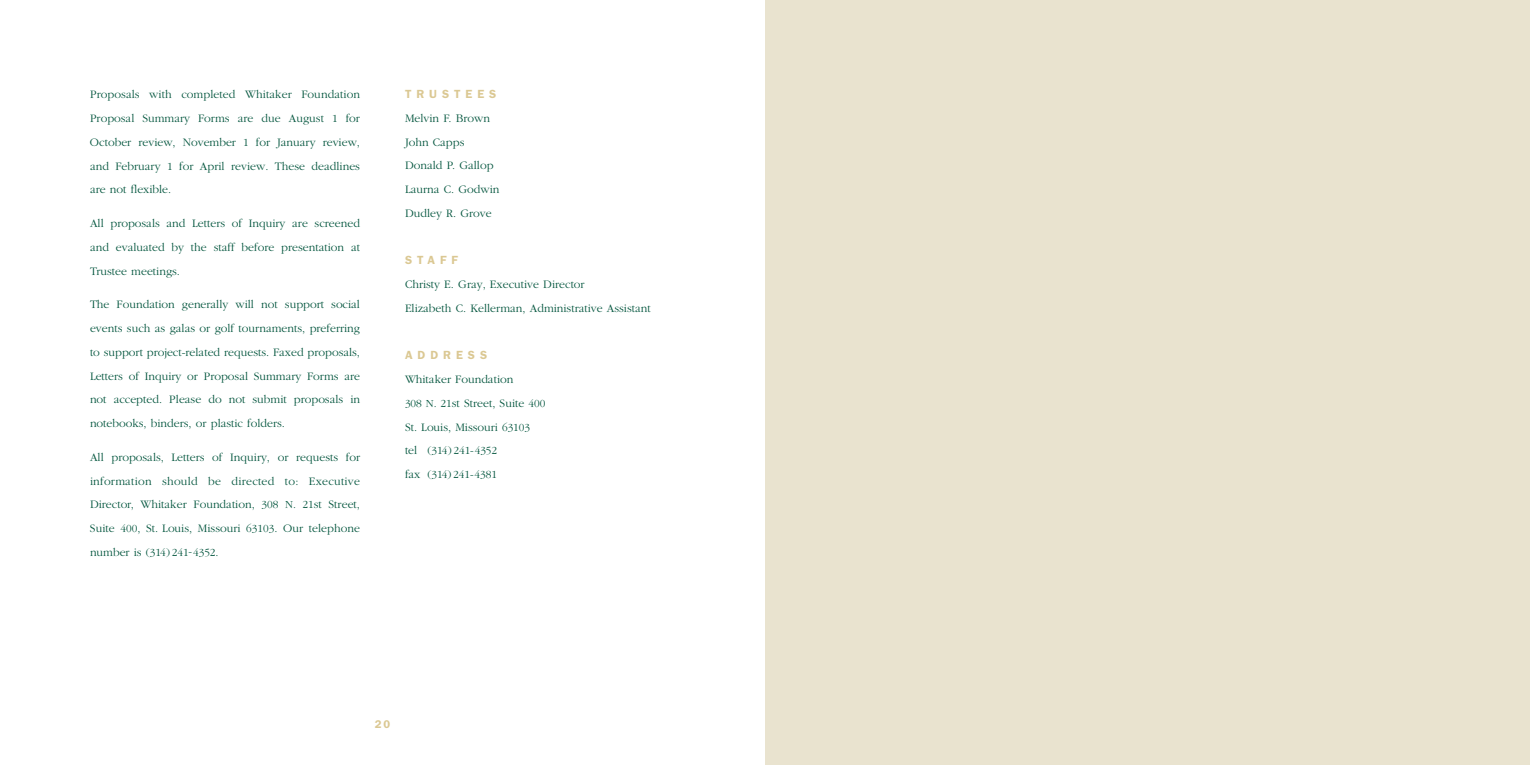
<style>
.page{position:relative;width:1530px;height:765px;background:#fff}
.page>*{position:absolute;margin:0;border:0;box-sizing:border-box;transform-origin:0 0}
.t1{font:300 11.88px/23.8px "Garamond";color:#00543c;text-align:justify}
.t2{font:600 11.88px "Franklin Gothic";letter-spacing:.42em;color:#dbc893}
.t3{font:300 11.25px/23.8px "Garamond";color:#00543c}
.t4{font:600 11.25px "Franklin Gothic";color:#dbc893}
.s1{font-size:11.25px}
.s2{font-size:11.88px}
</style>
<div class="page">
<div style="left:765px;top:0;width:765px;height:765px;background:#e9e3cf"></div>
<p class="t1" style="left:90px;top:82px;width:272px">Proposals with completed Whitaker Foundation Proposal Summary Forms are due August <span class="s1">1</span> for October review, November <span class="s1">1</span> for January review, and February <span class="s1">1</span> for April review. These deadlines are not flexible.</p>
<p class="t1" style="left:90px;top:211px;width:272px">All proposals and Letters of Inquiry are screened and evaluated by the staff before presentation at Trustee meetings.</p>
<p class="t1" style="left:90px;top:292px;width:272px">The Foundation generally will not support social events such as galas or golf tournaments, preferring to support project-related requests. Faxed proposals, Letters of Inquiry or Proposal Summary Forms are not accepted. Please do not submit proposals in notebooks, binders, or plastic folders.</p>
<p class="t1" style="left:90px;top:445px;width:272px">All proposals, Letters of Inquiry, or requests for information should be directed to: Executive Director, Whitaker Foundation, <span class="s1">308 N. 21</span>st Street, Suite <span class="s1">400</span>, St. Louis, Missouri <span class="s1">63103</span>. Our telephone</p>
<p class="t3" style="left:90px;top:540px;width:130px"><span class="s2">number is</span> (314) 241-4352<span class="s2">.</span></p>
<p class="t2" style="left:405px;top:87px;width:93px">TRUSTEES</p>
<p class="t1" style="left:405px;top:106px;width:96px;text-align:left">Melvin F. Brown<br>John Capps<br>Donald P. Gallop<br>Laurna C. Godwin<br>Dudley R. Grove</p>
<p class="t2" style="left:405px;top:253px;width:54px">STAFF</p>
<p class="t1" style="left:405px;top:272px;width:247px">Christy E. Gray, Executive Director<br>Elizabeth C. Kellerman, Administrative Assistant</p>
<p class="t2" style="left:405px;top:348px;width:84px">ADDRESS</p>
<p class="t1" style="left:405px;top:367px;width:142px;text-align:left">Whitaker Foundation<br><span class="s1">308 N. 21</span>st Street, Suite <span class="s1">400<br></span>St. Louis, Missouri <span class="s1">63103</span></p>
<p class="t3" style="left:405px;top:439px;width:94px"><span class="s2">tel</span> (314) 241-4352 <span class="s2">fax</span> (314) 241-4381</p>
<p class="t4" style="left:375px;top:717px;width:17px">20</p>
</div>
